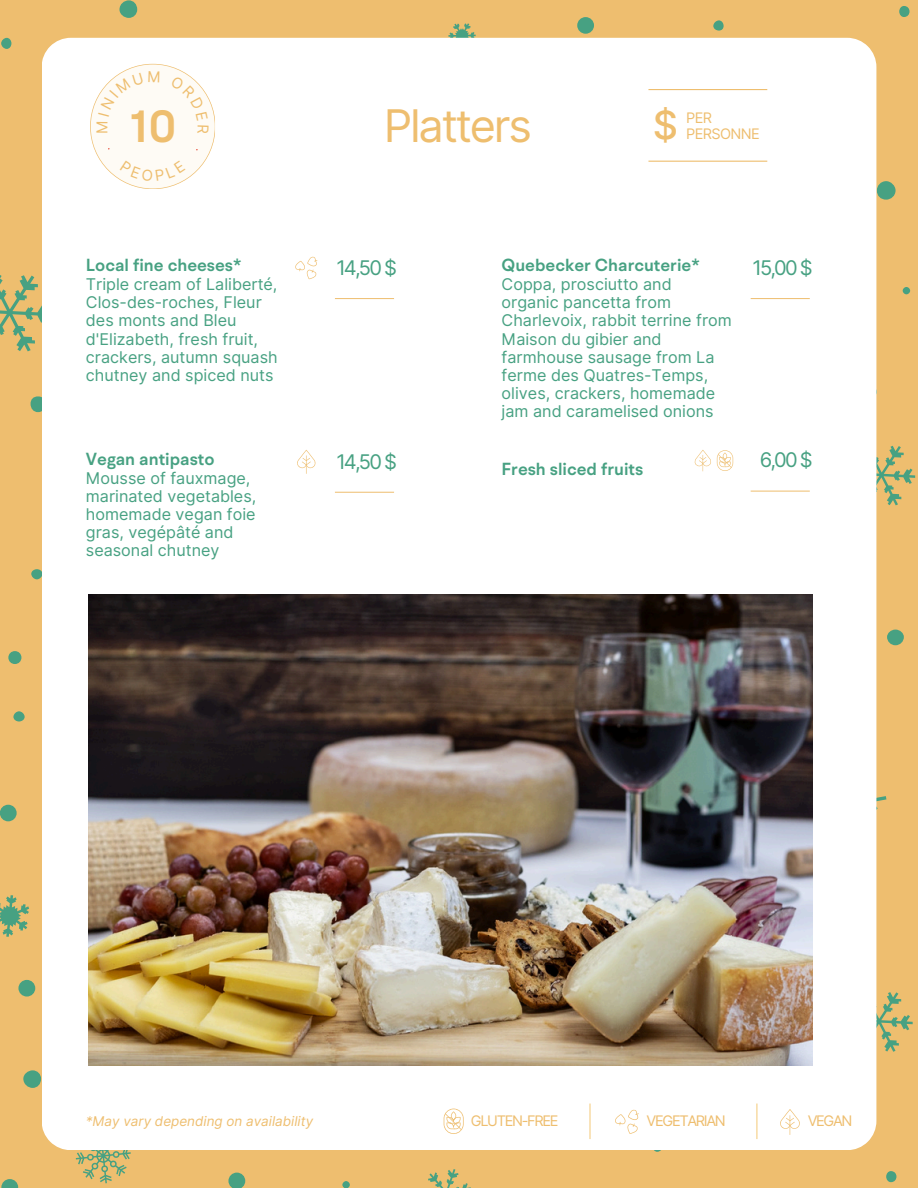
<style>
.page{position:relative;width:918px;height:1188px;background:#eebe6f}
.page>*{position:absolute;margin:0;border:0;box-sizing:border-box;transform-origin:0 0}
.t1{font:45px "Inter";letter-spacing:-.05em;color:#eebe6f}
.t2{font:600 45px "BR Hendrix";color:#eebe6f}
.t3{font:500 39.3px "Inter";color:#eebe6f}
.t4{font:20.25px "Inter";letter-spacing:-.09em;color:#47a182}
.t5{font:600 17.55px "BR Hendrix";color:#47a182}
.t6{font:16.2px/18.1px "Inter";color:#47a182}
.t7{font:15px "Inter";color:#eebe6f}
.t8{font:14.55px "Inter";letter-spacing:-.09em;color:#eebe6f}
.t9{font:14.55px "Inter";letter-spacing:-.045em;color:#eebe6f}
.t10{font:italic 13.5px "Inter";color:#eebe6f}
</style>
<div class="page">
<div style="left:23px;top:1070px;width:18px;height:18px;background:#47a182;border-radius:50%"></div>
<div style="left:13px;top:711px;width:12px;height:11px;background:#47a182;border-radius:50%"></div>
<div style="left:8px;top:651px;width:13px;height:13px;background:#47a182;border-radius:50%"></div>
<div style="left:713px;top:20px;width:11px;height:11px;background:#47a182;border-radius:50%"></div>
<div style="left:31px;top:396px;width:15px;height:16px;background:#47a182;border-radius:50%"></div>
<div style="left:1px;top:38px;width:10px;height:11px;background:#47a182;border-radius:50%"></div>
<svg style="left:228px;top:1173px;width:17px;height:15px"></svg>
<div style="left:119px;top:0;width:18px;height:18px;background:#47a182;border-radius:50%"></div>
<div style="left:31px;top:569px;width:11px;height:10px;background:#47a182;border-radius:50%"></div>
<svg style="left:1px;top:1179px;width:17px;height:9px"></svg>
<div style="left:18px;top:980px;width:17px;height:17px;background:#47a182;border-radius:50%"></div>
<div style="left:0;top:805px;width:17px;height:16px;background:#47a182;border-radius:50%"></div>
<div style="left:342px;top:1181px;width:8px;height:7px;background:#47a182;border-radius:50%"></div>
<div style="left:577px;top:17px;width:17px;height:17px;background:#47a182;border-radius:50%"></div>
<div style="left:899px;top:6px;width:11px;height:11px;background:#47a182;border-radius:50%"></div>
<div style="left:903px;top:287px;width:7px;height:7px;background:#47a182;border-radius:50%"></div>
<div style="left:887px;top:630px;width:17px;height:15px;background:#47a182;border-radius:50%"></div>
<div style="left:877px;top:181px;width:19px;height:19px;background:#47a182;border-radius:50%"></div>
<div style="left:886px;top:1171px;width:10px;height:11px;background:#47a182;border-radius:50%"></div>
<svg style="left:876px;top:762px;width:10px;height:88px"></svg>
<svg style="left:876px;top:444px;width:39px;height:61px"></svg>
<svg style="left:876px;top:991px;width:37px;height:61px"></svg>
<svg style="left:0;top:275px;width:42px;height:76px"></svg>
<svg style="left:428px;top:1169px;width:43px;height:19px"></svg>
<svg style="left:448px;top:23px;width:28px;height:15px"></svg>
<svg style="left:0;top:895px;width:29px;height:42px"></svg>
<svg style="left:76px;top:1150px;width:55px;height:33px"></svg>
<div style="left:42px;top:38px;width:834px;height:1112px;background:#fff"></div>
<hr style="left:335px;top:298px;width:59px;height:1px;background:#eebe6f">
<hr style="left:335px;top:492px;width:59px;height:1px;background:#eebe6f">
<svg style="left:297px;top:450px;width:19px;height:24px"></svg>
<img style="left:88px;top:594px;width:725px;height:471px">
<svg style="left:295px;top:256px;width:22px;height:23px"></svg>
<hr style="left:751px;top:298px;width:59px;height:1px;background:#eebe6f">
<hr style="left:751px;top:491px;width:59px;height:1px;background:#eebe6f">
<svg style="left:694px;top:450px;width:17px;height:21px"></svg>
<svg style="left:717px;top:450px;width:16px;height:21px"></svg>
<hr style="left:648px;top:89px;width:119px;height:1px;background:#eebe6f">
<hr style="left:648px;top:161px;width:119px;height:1px;background:#eebe6f">
<hr style="left:589px;top:1104px;width:2px;height:35px;background:#f5cf85">
<hr style="left:756px;top:1104px;width:1px;height:35px;background:#f5cf85">
<svg style="left:615px;top:1109px;width:24px;height:25px"></svg>
<svg style="left:780px;top:1109px;width:20px;height:26px"></svg>
<svg style="left:444px;top:1109px;width:20px;height:25px"></svg>
<svg style="left:90px;top:64px;width:125px;height:125px;background:#fdfaf4"></svg>
<h2 class="t7" style="left:93px;top:134px;width:15px;rotate:-90deg">M</h2>
<p class="t2" style="left:129px;top:97px;width:50px">10</p>
<h1 class="t5" style="left:86px;top:253px;width:157px">Local fine cheeses*</h1>
<h1 class="t6" style="left:86px;top:275px;width:193px">Triple cream of Laliberté,<br>Clos-des-roches, Fleur des monts and Bleu d'Elizabeth, fresh fruit, crackers, autumn squash chutney and spiced nuts</h1>
<p class="t1" style="left:384px;top:98px;width:149px">Platters</p>
<h2 class="t3" style="left:653px;top:101px;width:27px">$</h2>
<h4 class="t8" style="left:686px;top:109px;width:27px">PER</h4>
<h4 class="t9" style="left:686px;top:125px;width:75px">PERSONNE</h4>
<h5 class="t4" style="left:336px;top:255px;width:62px">14,50 $</h5>
<h5 class="t5" style="left:502px;top:253px;width:200px">Quebecker Charcuterie*</h5>
<h5 class="t6" style="left:502px;top:275px;width:232px">Coppa, prosciutto and organic pancetta from<br>Charlevoix, rabbit terrine from<br>Maison du gibier and farmhouse sausage from La ferme des Quatres-Temps, olives, crackers, homemade jam and caramelised onions</h5>
<h4 class="t4" style="left:752px;top:255px;width:62px">15,00 $</h4>
<h5 class="t5" style="left:86px;top:447px;width:130px">Vegan antipasto</h5>
<p class="t4" style="left:336px;top:449px;width:62px">14,50 $</p>
<h5 class="t6" style="left:86px;top:469px;width:172px">Mousse of fauxmage, marinated vegetables, homemade vegan foie gras, vegépâté and seasonal chutney</h5>
<h4 class="t5" style="left:501px;top:457px;width:143px">Fresh sliced fruits</h4>
<h2 class="t4" style="left:760px;top:448px;width:54px">6,00 $</h2>
<p class="t10" style="left:86px;top:1113px;width:229px">*May vary depending on availability</p>
<p class="t8" style="left:471px;top:1112px;width:89px">GLUTEN-FREE</p>
<p class="t8" style="left:647px;top:1112px;width:81px">VEGETARIAN</p>
<p class="t8" style="left:808px;top:1112px;width:46px">VEGAN</p>
</div>
